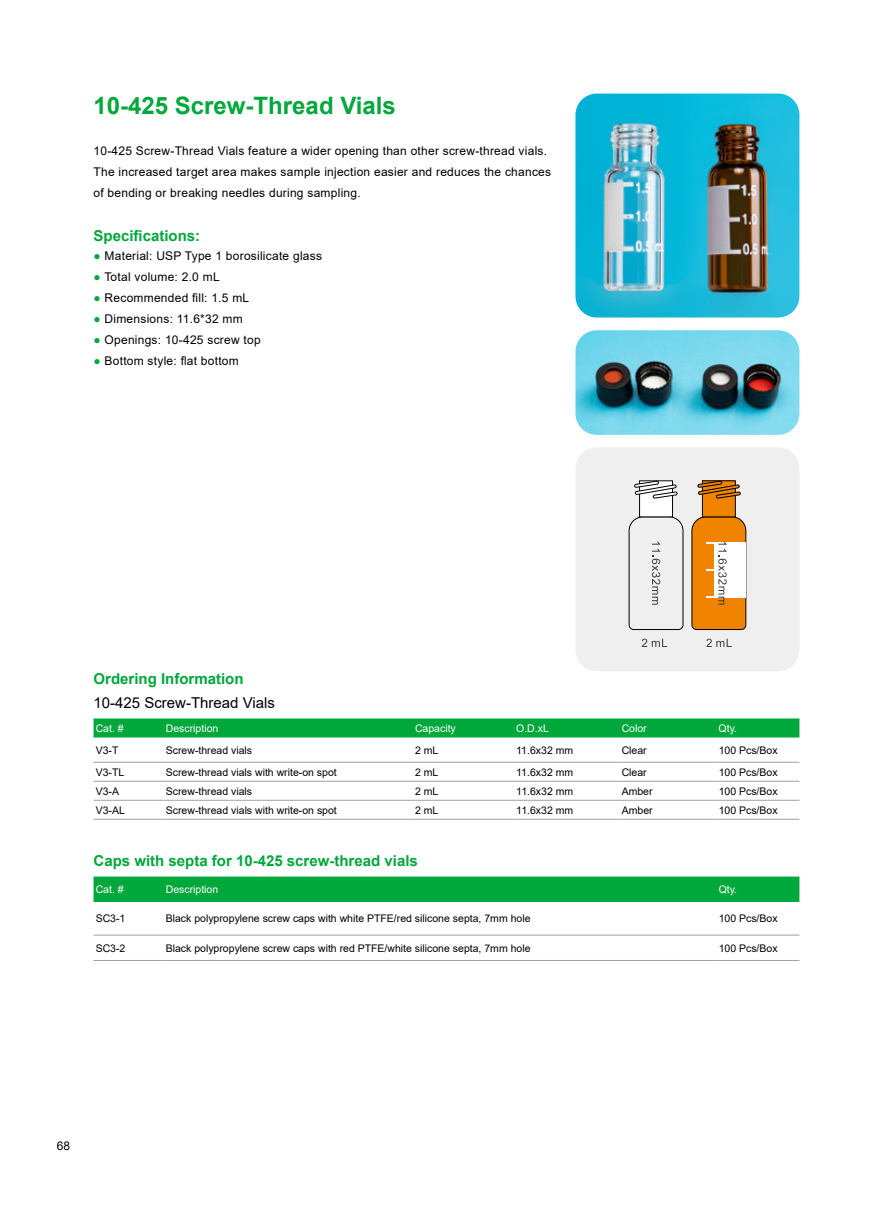
<style>
.page{position:relative;width:893px;height:1212px;background:#fff}
.page>*{position:absolute;margin:0;border:0;box-sizing:border-box;transform-origin:0 0}
.t1{font:700 24px "Arial";color:#00a73b}
.t2{font:700 15px "Arial";color:#00a73b}
.t3{font:15px "Arial";color:#000}
.t4{font:12px/21px "Arial";letter-spacing:.02em;color:#000}
.t5{font:10.5px "Arial";color:#000}
.t6{font:10.5px "Arial";color:#fff}
.s1{color:#00a73b}
</style>
<div class="page">
<img style="left:575px;top:94px;width:224px;height:223px">
<div style="left:575px;top:447px;width:224px;height:224px;background:#efefef;border-radius:21px"></div>
<div style="left:94px;top:718px;width:705px;height:19px;background:#00a73b"></div>
<hr style="left:94px;top:762px;width:70px;height:1px;background:#9fa0a0">
<hr style="left:164px;top:762px;width:249px;height:1px;background:#9fa0a0">
<hr style="left:413px;top:762px;width:101px;height:1px;background:#9fa0a0">
<hr style="left:514px;top:762px;width:106px;height:1px;background:#9fa0a0">
<hr style="left:620px;top:762px;width:96px;height:1px;background:#9fa0a0">
<hr style="left:716px;top:762px;width:83px;height:1px;background:#9fa0a0">
<hr style="left:94px;top:781px;width:70px;height:1px;background:#9fa0a0">
<hr style="left:164px;top:781px;width:249px;height:1px;background:#9fa0a0">
<hr style="left:413px;top:781px;width:101px;height:1px;background:#9fa0a0">
<hr style="left:514px;top:781px;width:106px;height:1px;background:#9fa0a0">
<hr style="left:620px;top:781px;width:96px;height:1px;background:#9fa0a0">
<hr style="left:716px;top:781px;width:83px;height:1px;background:#9fa0a0">
<hr style="left:94px;top:800px;width:70px;height:1px;background:#9fa0a0">
<hr style="left:164px;top:800px;width:249px;height:1px;background:#9fa0a0">
<hr style="left:413px;top:800px;width:101px;height:1px;background:#9fa0a0">
<hr style="left:514px;top:800px;width:106px;height:1px;background:#9fa0a0">
<hr style="left:620px;top:800px;width:96px;height:1px;background:#9fa0a0">
<hr style="left:716px;top:800px;width:83px;height:1px;background:#9fa0a0">
<hr style="left:94px;top:819px;width:70px;height:1px;background:#9fa0a0">
<hr style="left:164px;top:819px;width:249px;height:1px;background:#9fa0a0">
<hr style="left:413px;top:819px;width:101px;height:1px;background:#9fa0a0">
<hr style="left:514px;top:819px;width:106px;height:1px;background:#9fa0a0">
<hr style="left:620px;top:819px;width:96px;height:1px;background:#9fa0a0">
<hr style="left:716px;top:819px;width:83px;height:1px;background:#9fa0a0">
<div style="left:94px;top:876px;width:705px;height:26px;background:#00a73b"></div>
<hr style="left:94px;top:935px;width:70px;height:1px;background:#9fa0a0">
<hr style="left:164px;top:935px;width:553px;height:1px;background:#9fa0a0">
<hr style="left:717px;top:935px;width:82px;height:1px;background:#9fa0a0">
<hr style="left:94px;top:960px;width:70px;height:1px;background:#9fa0a0">
<hr style="left:164px;top:960px;width:553px;height:1px;background:#9fa0a0">
<hr style="left:717px;top:960px;width:82px;height:1px;background:#9fa0a0">
<div style="left:640px;top:481px;width:32px;height:36px;background:#fff"></div>
<div style="left:639px;top:480px;width:34px;height:37px;border:1px solid #000"></div>
<svg style="left:634px;top:480px;width:44px;height:19px"></svg>
<div style="left:702px;top:481px;width:33px;height:36px;background:#f08300"></div>
<div style="left:702px;top:480px;width:34px;height:37px;border:1px solid #000"></div>
<svg style="left:697px;top:480px;width:44px;height:19px"></svg>
<svg style="left:628px;top:516px;width:56px;height:114px"></svg>
<svg style="left:642px;top:639px;width:25px;height:8px"></svg>
<svg style="left:706px;top:639px;width:26px;height:8px"></svg>
<svg style="left:691px;top:516px;width:56px;height:114px"></svg>
<img style="left:575px;top:330px;width:224px;height:105px">
<h1 class="t1" style="left:94px;top:89px;width:304px">10-425 Screw-Thread Vials</h1>
<p class="t4" style="left:94px;top:140px;width:459px">10-425 Screw-Thread Vials feature a wider opening than other screw-thread vials.<br>The increased target area makes sample injection easier and reduces the chances of bending or breaking needles during sampling.</p>
<h2 class="t2" style="left:94px;top:226px;width:108px">Specifications:</h2>
<p class="t4" style="left:94px;top:245px;width:230px"><span class="s1">●</span> Material: USP Type 1 borosilicate glass</p>
<p class="t4" style="left:94px;top:266px;width:128px"><span class="s1">●</span> Total volume: 2.0 mL</p>
<p class="t4" style="left:94px;top:287px;width:157px"><span class="s1">●</span> Recommended fill: 1.5 mL</p>
<p class="t4" style="left:94px;top:308px;width:151px"><span class="s1">●</span> Dimensions: 11.6*32 mm</p>
<p class="t4" style="left:94px;top:329px;width:169px"><span class="s1">●</span> Openings: 10-425 screw top</p>
<p class="t4" style="left:94px;top:350px;width:147px"><span class="s1">●</span> Bottom style: flat bottom</p>
<h2 class="t2" style="left:94px;top:668px;width:152px">Ordering Information</h2>
<h2 class="t3" style="left:94px;top:692px;width:183px">10-425 Screw-Thread Vials</h2>
<p class="t6" style="left:96px;top:721px;width:30px">Cat. #</p>
<p class="t6" style="left:166px;top:721px;width:54px">Description</p>
<p class="t6" style="left:415px;top:721px;width:42px">Capacity</p>
<p class="t6" style="left:516px;top:721px;width:34px">O.D.xL</p>
<p class="t6" style="left:622px;top:721px;width:27px">Color</p>
<p class="t6" style="left:719px;top:721px;width:20px">Qty.</p>
<p class="t5" style="left:96px;top:743px;width:24px">V3-T</p>
<p class="t5" style="left:166px;top:743px;width:88px">Screw-thread vials</p>
<p class="t5" style="left:415px;top:743px;width:25px">2 mL</p>
<p class="t5" style="left:516px;top:743px;width:58px">11.6x32 mm</p>
<p class="t5" style="left:622px;top:743px;width:27px">Clear</p>
<p class="t5" style="left:719px;top:743px;width:60px">100 Pcs/Box</p>
<p class="t5" style="left:96px;top:764px;width:30px">V3-TL</p>
<p class="t5" style="left:166px;top:764px;width:172px">Screw-thread vials with write-on spot</p>
<p class="t5" style="left:415px;top:764px;width:25px">2 mL</p>
<p class="t5" style="left:516px;top:764px;width:58px">11.6x32 mm</p>
<p class="t5" style="left:622px;top:764px;width:27px">Clear</p>
<p class="t5" style="left:719px;top:764px;width:60px">100 Pcs/Box</p>
<p class="t5" style="left:96px;top:783px;width:25px">V3-A</p>
<p class="t5" style="left:166px;top:783px;width:88px">Screw-thread vials</p>
<p class="t5" style="left:415px;top:783px;width:25px">2 mL</p>
<p class="t5" style="left:516px;top:783px;width:58px">11.6x32 mm</p>
<p class="t5" style="left:622px;top:783px;width:32px">Amber</p>
<p class="t5" style="left:719px;top:783px;width:60px">100 Pcs/Box</p>
<p class="t5" style="left:96px;top:802px;width:31px">V3-AL</p>
<p class="t5" style="left:166px;top:802px;width:172px">Screw-thread vials with write-on spot</p>
<p class="t5" style="left:415px;top:802px;width:25px">2 mL</p>
<p class="t5" style="left:516px;top:802px;width:58px">11.6x32 mm</p>
<p class="t5" style="left:622px;top:802px;width:32px">Amber</p>
<p class="t5" style="left:719px;top:802px;width:60px">100 Pcs/Box</p>
<h2 class="t2" style="left:94px;top:850px;width:326px">Caps with septa for 10-425 screw-thread vials</h2>
<p class="t6" style="left:96px;top:882px;width:30px">Cat. #</p>
<p class="t6" style="left:166px;top:882px;width:54px">Description</p>
<p class="t6" style="left:719px;top:882px;width:20px">Qty.</p>
<p class="t5" style="left:96px;top:911px;width:31px">SC3-1</p>
<p class="t5" style="left:166px;top:911px;width:366px">Black polypropylene screw caps with white PTFE/red silicone septa, 7mm hole</p>
<p class="t5" style="left:719px;top:911px;width:60px">100 Pcs/Box</p>
<p class="t5" style="left:96px;top:940px;width:31px">SC3-2</p>
<p class="t5" style="left:166px;top:940px;width:366px">Black polypropylene screw caps with red PTFE/white silicone septa, 7mm hole</p>
<p class="t5" style="left:719px;top:940px;width:60px">100 Pcs/Box</p>
<p class="t4" style="left:57px;top:1135px;width:15px">68</p>
</div>
